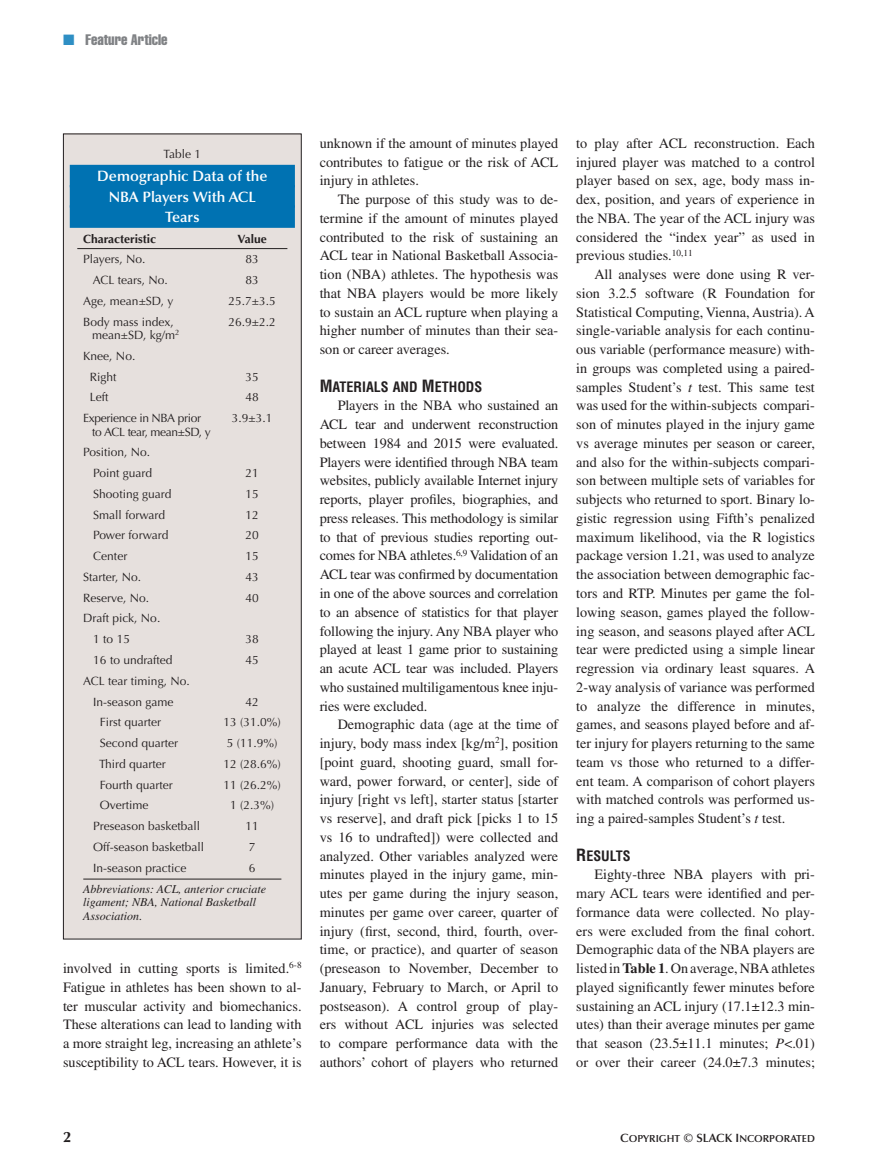
<style>
.page{position:relative;width:878px;height:1175px;background:#fff}
.page>*{position:absolute;margin:0;border:0;box-sizing:border-box;transform-origin:0 0}
.table_head{font:600 15px "Optima";color:#fff}
.t1{font:extra-condensed 15px "Helvetica";color:#808285}
.runningFoot{font:700 15px "Optima";color:#231f20}
.Body_text{font:14.25px/18.8px "Times";color:#231f20;text-align:justify}
.subhead1{font:14.1px "Helvetica Condensed Bold SC850";color:#231f20}
.table_text{font:12px/13.5px "Optima";color:#231f20}
.table_footnote{font:italic 12px/13.5px "Times";color:#231f20}
.table_text-2{font:12px/13.5px "Optima";letter-spacing:-.03em;color:#231f20}
.table_colHead{font:700 12px "Optima";color:#231f20}
.table_number{font:12px "Optima";color:#231f20}
.t2{font:10.2px "Optima Demi Bold SC850";color:#231f20}
.s1{color:#2e8fc4}
.s2{font-size:16.5px}
.s3{font-style:italic}
.s4{font-weight:700}
.s5{font-size:12px}
</style>
<div class="page">
<div style="left:63px;top:134px;width:238px;height:805px;background:#e6e0dd"></div>
<hr style="left:77px;top:248px;width:140px;height:1px;background:#231f20">
<hr style="left:217px;top:248px;width:70px;height:1px;background:#231f20">
<div style="left:70px;top:165px;width:225px;height:22px;background:#0072b2"></div>
<div style="left:70px;top:185px;width:225px;height:22px;background:#0072b2"></div>
<div style="left:70px;top:205px;width:225px;height:23px;background:#0072b2"></div>
<hr style="left:83px;top:878px;width:198px;height:1px;background:#231f20">
<div style="left:63px;top:133px;width:239px;height:806px;border:1px solid #231f20"></div>
<p class="t1" style="left:63px;top:30px;width:106px"><span class="s1">■</span> Feature Article</p>
<p class="table_number" style="left:164px;top:147px;width:39px">Table 1</p>
<p class="table_head" style="left:97px;top:167px;width:171px">Demographic Data of the</p>
<p class="table_head" style="left:109px;top:188px;width:149px">NBA Players With ACL</p>
<p class="table_head" style="left:165px;top:208px;width:36px">Tears</p>
<p class="table_colHead" style="left:83px;top:231px;width:74px">Characteristic</p>
<p class="table_colHead" style="left:237px;top:231px;width:31px">Value</p>
<p class="table_text" style="left:83px;top:253px;width:64px">Players, No.</p>
<p class="table_text" style="left:245px;top:253px;width:15px">83</p>
<p class="table_text" style="left:93px;top:273px;width:76px">ACL tears, No.</p>
<p class="table_text" style="left:245px;top:273px;width:15px">83</p>
<p class="table_text" style="left:83px;top:294px;width:92px">Age, mean±SD, y</p>
<p class="table_text" style="left:228px;top:294px;width:49px">25.7±3.5</p>
<p class="table_text" style="left:92px;top:315px;width:89px;text-indent:-9px">Body mass index, mean±SD, kg/m<sup>2</sup></p>
<p class="table_text" style="left:228px;top:315px;width:49px">26.9±2.2</p>
<p class="table_text" style="left:83px;top:349px;width:54px">Knee, No.</p>
<p class="table_text" style="left:90px;top:370px;width:28px">Right</p>
<p class="table_text" style="left:245px;top:370px;width:15px">35</p>
<p class="table_text" style="left:90px;top:391px;width:20px">Left</p>
<p class="table_text" style="left:245px;top:391px;width:15px">48</p>
<p class="table_text-2" style="left:92px;top:411px;width:120px;text-indent:-9px">Experience in NBA prior to ACL tear, mean±SD, y</p>
<p class="table_text" style="left:232px;top:411px;width:42px">3.9±3.1</p>
<p class="table_text" style="left:83px;top:446px;width:68px">Position, No.</p>
<p class="table_text" style="left:93px;top:466px;width:60px">Point guard</p>
<p class="table_text" style="left:245px;top:466px;width:15px">21</p>
<p class="table_text" style="left:93px;top:487px;width:80px">Shooting guard</p>
<p class="table_text" style="left:245px;top:487px;width:15px">15</p>
<p class="table_text" style="left:93px;top:508px;width:73px">Small forward</p>
<p class="table_text" style="left:245px;top:508px;width:15px">12</p>
<p class="table_text" style="left:93px;top:529px;width:77px">Power forward</p>
<p class="table_text" style="left:245px;top:529px;width:15px">20</p>
<p class="table_text" style="left:93px;top:549px;width:36px">Center</p>
<p class="table_text" style="left:245px;top:549px;width:15px">15</p>
<p class="table_text" style="left:83px;top:570px;width:59px">Starter, No.</p>
<p class="table_text" style="left:245px;top:570px;width:15px">43</p>
<p class="table_text" style="left:83px;top:591px;width:67px">Reserve, No.</p>
<p class="table_text" style="left:245px;top:591px;width:15px">40</p>
<p class="table_text" style="left:83px;top:612px;width:79px">Draft pick, No.</p>
<p class="table_text" style="left:93px;top:632px;width:38px">1 to 15</p>
<p class="table_text" style="left:245px;top:632px;width:15px">38</p>
<p class="table_text" style="left:93px;top:653px;width:81px">16 to undrafted</p>
<p class="table_text" style="left:245px;top:653px;width:15px">45</p>
<p class="table_text" style="left:83px;top:674px;width:108px">ACL tear timing, No.</p>
<p class="table_text" style="left:93px;top:695px;width:82px">In-season game</p>
<p class="table_text" style="left:245px;top:695px;width:15px">42</p>
<p class="table_text" style="left:100px;top:715px;width:63px">First quarter</p>
<p class="table_text" style="left:223px;top:715px;width:59px">13 (31.0%)</p>
<p class="table_text" style="left:100px;top:736px;width:80px">Second quarter</p>
<p class="table_text" style="left:227px;top:736px;width:52px">5 (11.9%)</p>
<p class="table_text" style="left:99px;top:757px;width:68px">Third quarter</p>
<p class="table_text" style="left:223px;top:757px;width:59px">12 (28.6%)</p>
<p class="table_text" style="left:100px;top:778px;width:74px">Fourth quarter</p>
<p class="table_text" style="left:223px;top:778px;width:59px">11 (26.2%)</p>
<p class="table_text" style="left:100px;top:798px;width:50px">Overtime</p>
<p class="table_text" style="left:230px;top:798px;width:46px">1 (2.3%)</p>
<p class="table_text" style="left:93px;top:819px;width:108px">Preseason basketball</p>
<p class="table_text" style="left:245px;top:819px;width:15px">11</p>
<p class="table_text" style="left:93px;top:840px;width:112px">Off-season basketball</p>
<p class="table_text" style="left:249px;top:840px;width:8px">7</p>
<p class="table_text" style="left:93px;top:861px;width:95px">In-season practice</p>
<p class="table_text" style="left:249px;top:861px;width:8px">6</p>
<p class="table_footnote" style="left:83px;top:882px;width:184px">Abbreviations: ACL, anterior cruciate ligament; NBA, National Basketball<br>Association.</p>
<p class="Body_text" style="left:63px;top:959px;width:240px">involved in cutting sports is limited.<sup>6-8<br></sup>Fatigue in athletes has been shown to al&shy;ter muscular activity and biomechanics.<br>These alterations can lead to landing with a more straight leg, increasing an athlete’s susceptibility to ACL tears. However, it is</p>
<p class="Body_text" style="left:320px;top:134px;width:240px">unknown if the amount of minutes played contributes to fatigue or the risk of ACL injury in athletes.</p>
<p class="Body_text" style="left:320px;top:190px;width:240px;text-indent:18px">The purpose of this study was to de&shy;termine if the amount of minutes played contributed to the risk of sustaining an ACL tear in National Basketball Associa&shy;tion (NBA) athletes. The hypothesis was that NBA players would be more likely to sustain an ACL rupture when playing a higher number of minutes than their sea&shy;son or career averages.</p>
<p class="subhead1" style="left:320px;top:378px;width:164px"><span class="s2">M</span>ATERIALS AND <span class="s2">M</span>ETHODS</p>
<p class="Body_text" style="left:320px;top:396px;width:240px;text-indent:18px">Players in the NBA who sustained an ACL tear and underwent reconstruction between 1984 and 2015 were evaluated.<br>Players were identified through NBA team websites, publicly available Internet injury reports, player profiles, biographies, and press releases. This methodology is similar to that of previous studies reporting out&shy;comes for NBA athletes.<sup>6,9</sup> Validation of an ACL tear was confirmed by documentation in one of the above sources and correlation to an absence of statistics for that player following the injury. Any NBA player who played at least 1 game prior to sustaining an acute ACL tear was included. Players who sustained multiligamentous knee inju&shy;ries were excluded.</p>
<p class="Body_text" style="left:320px;top:715px;width:240px;text-indent:18px">Demographic data (age at the time of injury, body mass index [kg/m<sup>2</sup>], position [point guard, shooting guard, small for&shy;ward, power forward, or center], side of injury [right vs left], starter status [starter vs reserve], and draft pick [picks 1 to 15 vs 16 to undrafted]) were collected and analyzed. Other variables analyzed were minutes played in the injury game, min&shy;utes per game during the injury season, minutes per game over career, quarter of injury (first, second, third, fourth, over&shy;time, or practice), and quarter of season (preseason to November, December to January, February to March, or April to postseason). A control group of play&shy;ers without ACL injuries was selected to compare performance data with the authors’ cohort of players who returned</p>
<p class="Body_text" style="left:576px;top:134px;width:240px">to play after ACL reconstruction. Each injured player was matched to a control player based on sex, age, body mass in&shy;dex, position, and years of experience in the NBA. The year of the ACL injury was considered the “index year” as used in previous studies.<sup>10,11</sup></p>
<p class="Body_text" style="left:576px;top:265px;width:240px;text-indent:18px">All analyses were done using R ver&shy;sion 3.2.5 software (R Foundation for Statistical Computing, Vienna, Austria). A single-variable analysis for each continu&shy;ous variable (performance measure) with&shy;in groups was completed using a paired&shy;samples Student’s <span class="s3">t</span> test. This same test was used for the within-subjects compari&shy;son of minutes played in the injury game vs average minutes per season or career, and also for the within-subjects compari&shy;son between multiple sets of variables for subjects who returned to sport. Binary lo&shy;gistic regression using Fifth’s penalized maximum likelihood, via the R logistics package version 1.21, was used to analyze the association between demographic fac&shy;tors and RTP. Minutes per game the fol&shy;lowing season, games played the follow&shy;ing season, and seasons played after ACL tear were predicted using a simple linear regression via ordinary least squares. A 2-way analysis of variance was performed to analyze the difference in minutes, games, and seasons played before and af&shy;ter injury for players returning to the same team vs those who returned to a differ&shy;ent team. A comparison of cohort players with matched controls was performed us&shy;ing a paired-samples Student’s <span class="s3">t</span> test.</p>
<p class="subhead1" style="left:576px;top:846px;width:56px"><span class="s2">R</span>ESULTS</p>
<p class="Body_text" style="left:576px;top:865px;width:240px;text-indent:18px">Eighty-three NBA players with pri&shy;mary ACL tears were identified and per&shy;formance data were collected. No play&shy;ers were excluded from the final cohort.<br>Demographic data of the NBA players are listed in <span class="s4">Table 1</span>. On average, NBA athletes played significantly fewer minutes before sustaining an ACL injury (17.1±12.3 min&shy;utes) than their average minutes per game that season (23.5±11.1 minutes; <span class="s3">P</span>&lt;.01) or over their career (24.0±7.3 minutes;</p>
<p class="runningFoot" style="left:63px;top:1128px;width:10px">2</p>
<p class="t2" style="left:620px;top:1133px;width:196px"><span class="s5">C</span>OPYRIGHT <span class="s5">© SLACK I</span> NCORPORATED</p>
</div>
